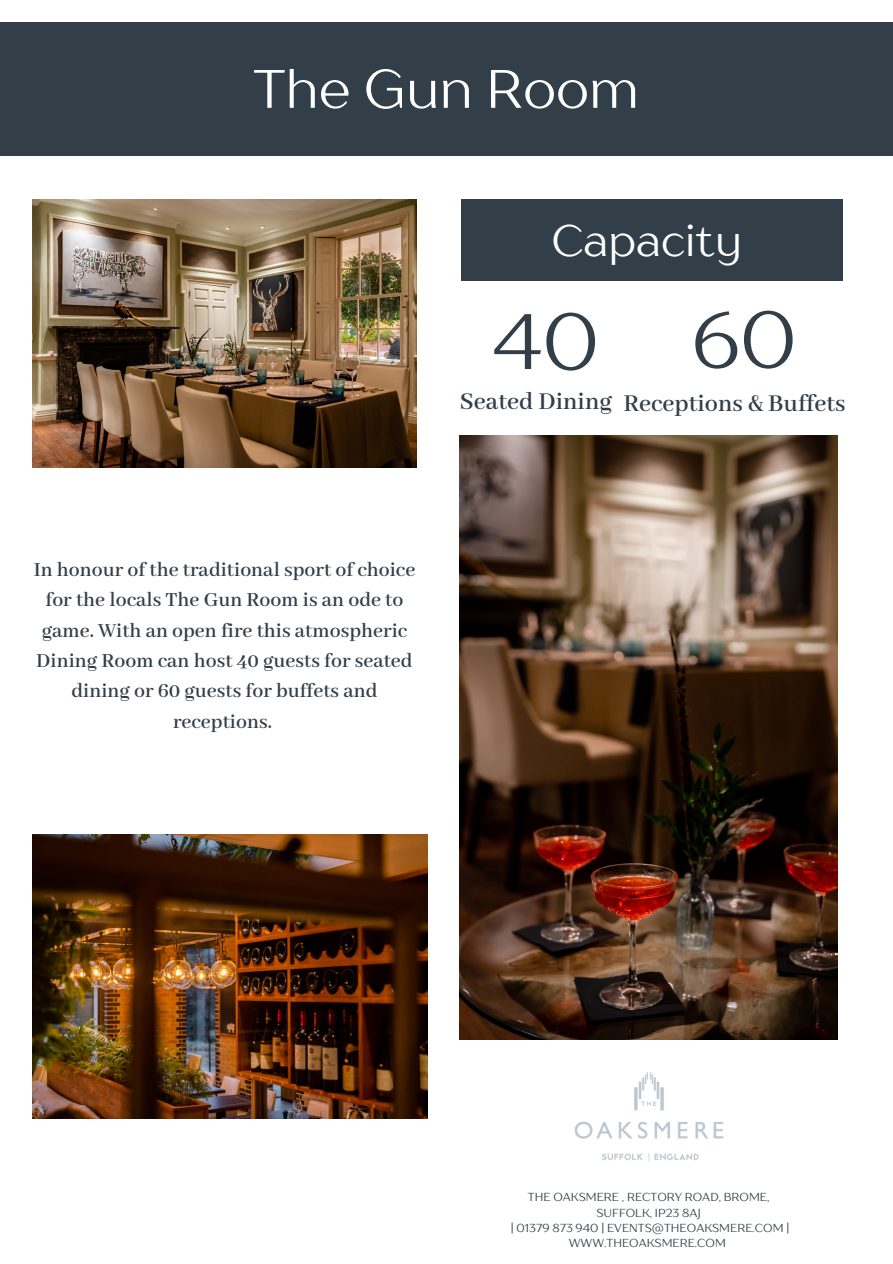
<style>
.page{position:relative;width:893px;height:1264px;background:#fff}
.page>*{position:absolute;margin:0;border:0;box-sizing:border-box;transform-origin:0 0}
.t1{font:78.45px "TT Drugs";color:#323e48}
.t2{font:54px "TT Drugs";color:#fff}
.t3{font:43.95px "TT Drugs";color:#fff}
.t4{font:600 26.25px "Abhaya Libre";color:#323e48}
.t5{font:600 21.75px/30.3px "Abhaya Libre";color:#323e48;text-align:center}
.t6{font:11.55px/15.5px "TT Drugs";color:#323e48;text-align:center}
</style>
<div class="page">
<div style="left:0;top:22px;width:892px;height:134px;background:#323e48"></div>
<img style="left:33px;top:834px;width:394px;height:284px">
<img style="left:33px;top:199px;width:383px;height:269px">
<img style="left:460px;top:436px;width:377px;height:603px">
<div style="left:461px;top:199px;width:381px;height:81px;background:#323e48"></div>
<img style="left:574px;top:1072px;width:150px;height:90px">
<p class="t2" style="left:253px;top:55px;width:387px">The Gun Room</p>
<p class="t3" style="left:551px;top:213px;width:192px">Capacity</p>
<p class="t1" style="left:492px;top:293px;width:109px">40</p>
<p class="t1" style="left:691px;top:291px;width:107px">60</p>
<p class="t4" style="left:460px;top:389px;width:387px">Seated Dining Receptions &amp; Buffets</p>
<p class="t5" style="left:34px;top:555px;width:383px">In honour of the traditional sport of choice for the locals The Gun Room is an ode to game. With an open fire this atmospheric Dining Room can host 40 guests for seated dining or 60 guests for buffets and receptions.</p>
<p class="t6" style="left:528px;top:1189px;width:243px">THE OAKSMERE , RECTORY ROAD, BROME,<br>SUFFOLK, IP23 8AJ</p>
<p class="t6" style="left:511px;top:1219px;width:280px">| 01379 873 940 | EVENTS@THEOAKSMERE.COM |<br>WWW.THEOAKSMERE.COM</p>
</div>
